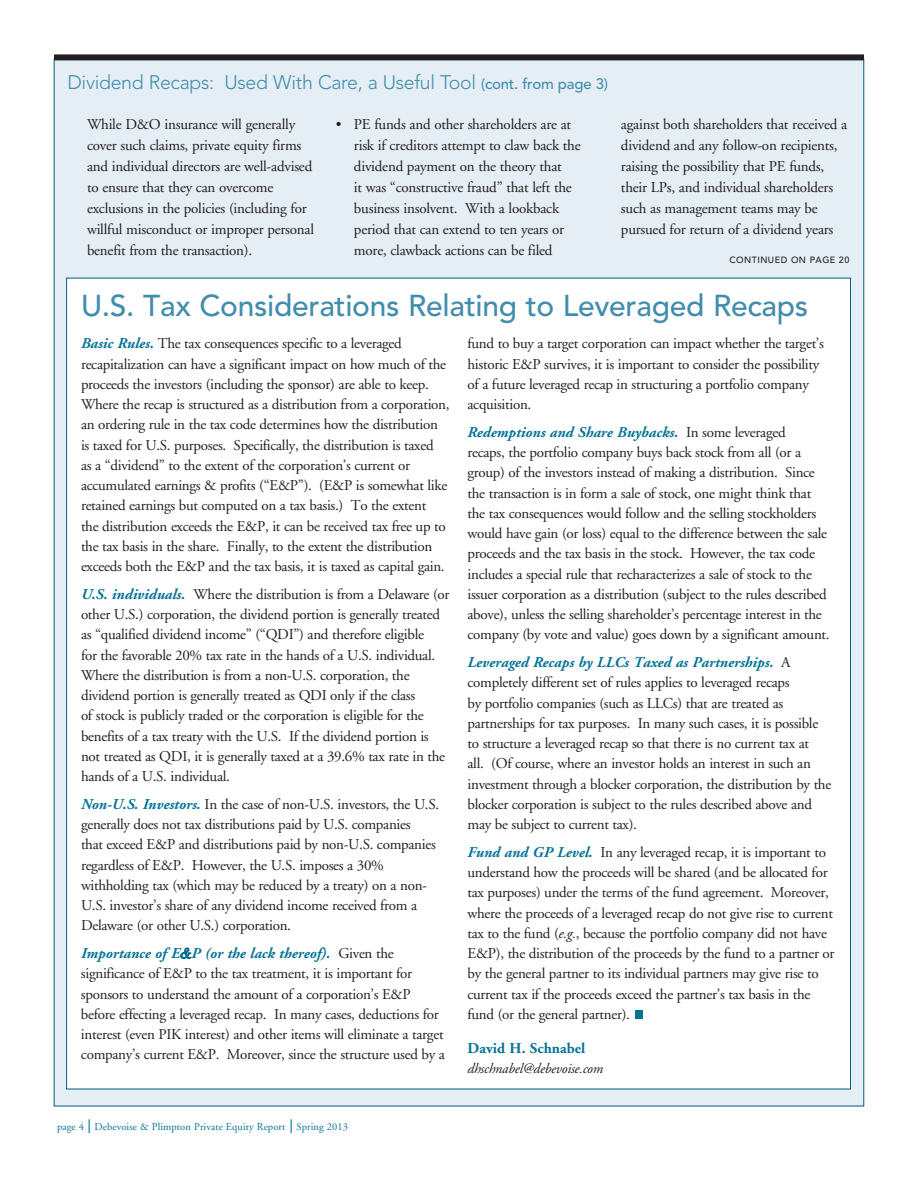
<style>
.page{position:relative;width:918px;height:1188px;background:#fff}
.page>*{position:absolute;margin:0;border:0;box-sizing:border-box;transform-origin:0 0}
.t1{font:500 30px "Avenir";letter-spacing:-.01em;color:#428dad}
.t2{font:300 19.5px "Avenir";letter-spacing:-.015em;color:#428dad}
.t3{font:15px/20.2px "Adobe Garamond";letter-spacing:-.02em;color:#231f20}
.t4{font:700 15px "Adobe Garamond";color:#057396}
.t5{font:italic 14.25px "Adobe Garamond";letter-spacing:-.015em;color:#231f20}
.t6{font:10.5px "Adobe Garamond";letter-spacing:.01em;color:#057396}
.t7{font:500 9px "Avenir";letter-spacing:.05em;color:#231f20}
.s1{font-weight:500;font-size:15px}
.s2{font-weight:700;font-style:italic;color:#057396}
.s3{font-family:"Times New Roman";font-style:italic;color:#057396}
.s4{font-style:italic}
.s5{font-family:"Avenir";font-weight:300;font-size:18px}
</style>
<div class="page">
<div style="left:54px;top:59px;width:810px;height:1047px;background:#e4eef4"></div>
<div style="left:66px;top:278px;width:785px;height:811px;background:#fff;border:1px solid #005e82"></div>
<div style="left:54px;top:54px;width:810px;height:6px;background:#231f20"></div>
<svg style="left:180px;top:948px;width:12px;height:11px"></svg>
<div style="left:635px;top:1011px;width:8px;height:8px;background:#057396"></div>
<h2 class="t2" style="left:67px;top:71px;width:542px">Dividend Recaps: Used With Care, a Useful Tool <span class="s1">(cont. from page 3)</span></h2>
<p class="t3" style="left:87px;top:114px;width:229px;line-height:21px">While D&amp;O insurance will generally cover such claims, private equity firms and individual directors are well-advised to ensure that they can overcome exclusions in the policies (including for willful misconduct or improper personal benefit from the transaction).</p>
<p class="t3" style="left:354px;top:114px;width:228px;line-height:21px;text-indent:-18px">• PE funds and other shareholders are at risk if creditors attempt to claw back the dividend payment on the theory that<br>it was “constructive fraud” that left the business insolvent. With a lookback period that can extend to ten years or more, clawback actions can be filed</p>
<p class="t3" style="left:621px;top:114px;width:228px;line-height:21px">against both shareholders that received a dividend and any follow-on recipients, raising the possibility that PE funds, their LPs, and individual shareholders such as management teams may be pursued for return of a dividend years</p>
<p class="t7" style="left:729px;top:254px;width:121px">CONTINUED ON PAGE 20</p>
<h1 class="t1" style="left:81px;top:289px;width:729px">U.S. Tax Considerations Relating to Leveraged Recaps</h1>
<p class="t3" style="left:81px;top:334px;width:370px"><span class="s2">Basic Rules.</span> The tax consequences specific to a leveraged recapitalization can have a significant impact on how much of the proceeds the investors (including the sponsor) are able to keep.<br>Where the recap is structured as a distribution from a corporation, an ordering rule in the tax code determines how the distribution is taxed for U.S. purposes. Specifically, the distribution is taxed<br>as a “dividend” to the extent of the corporation’s current or accumulated earnings &amp; profits (“E&amp;P”). (E&amp;P is somewhat like retained earnings but computed on a tax basis.) To the extent<br>the distribution exceeds the E&amp;P, it can be received tax free up to the tax basis in the share. Finally, to the extent the distribution exceeds both the E&amp;P and the tax basis, it is taxed as capital gain.</p>
<p class="t3" style="left:81px;top:584px;width:370px"><span class="s2">U.S. individuals.</span> Where the distribution is from a Delaware (or other U.S.) corporation, the dividend portion is generally treated as “qualified dividend income” (“QDI”) and therefore eligible<br>for the favorable 20% tax rate in the hands of a U.S. individual.<br>Where the distribution is from a non-U.S. corporation, the dividend portion is generally treated as QDI only if the class<br>of stock is publicly traded or the corporation is eligible for the benefits of a tax treaty with the U.S. If the dividend portion is not treated as QDI, it is generally taxed at a 39.6% tax rate in the hands of a U.S. individual.</p>
<p class="t3" style="left:81px;top:794px;width:360px"><span class="s2">Non-U.S. Investors.</span> In the case of non-U.S. investors, the U.S. generally does not tax distributions paid by U.S. companies<br>that exceed E&amp;P and distributions paid by non-U.S. companies regardless of E&amp;P. However, the U.S. imposes a 30% withholding tax (which may be reduced by a treaty) on a non-U.S. investor’s share of any dividend income received from a Delaware (or other U.S.) corporation.</p>
<p class="t3" style="left:81px;top:944px;width:365px"><span class="s2">Importance of E</span><span class="s3">&amp;</span><span class="s2">P (or the lack thereof).</span> Given the significance of E&amp;P to the tax treatment, it is important for sponsors to understand the amount of a corporation’s E&amp;P before effecting a leveraged recap. In many cases, deductions for interest (even PIK interest) and other items will eliminate a target company’s current E&amp;P. Moreover, since the structure used by a</p>
<p class="t3" style="left:468px;top:334px;width:358px">fund to buy a target corporation can impact whether the target’s historic E&amp;P survives, it is important to consider the possibility of a future leveraged recap in structuring a portfolio company acquisition.</p>
<p class="t3" style="left:468px;top:422px;width:364px"><span class="s2">Redemptions and Share Buybacks.</span> In some leveraged<br>recaps, the portfolio company buys back stock from all (or a group) of the investors instead of making a distribution. Since the transaction is in form a sale of stock, one might think that the tax consequences would follow and the selling stockholders would have gain (or loss) equal to the difference between the sale proceeds and the tax basis in the stock. However, the tax code includes a special rule that recharacterizes a sale of stock to the issuer corporation as a distribution (subject to the rules described above), unless the selling shareholder’s percentage interest in the company (by vote and value) goes down by a significant amount.</p>
<p class="t3" style="left:468px;top:653px;width:365px"><span class="s2">Leveraged Recaps by LLCs Taxed as Partnerships.</span> A completely different set of rules applies to leveraged recaps<br>by portfolio companies (such as LLCs) that are treated as partnerships for tax purposes. In many such cases, it is possible to structure a leveraged recap so that there is no current tax at<br>all. (Of course, where an investor holds an interest in such an investment through a blocker corporation, the distribution by the blocker corporation is subject to the rules described above and may be subject to current tax).</p>
<p class="t3" style="left:468px;top:842px;width:368px"><span class="s2">Fund and GP Level.</span> In any leveraged recap, it is important to understand how the proceeds will be shared (and be allocated for tax purposes) under the terms of the fund agreement. Moreover, where the proceeds of a leveraged recap do not give rise to current tax to the fund (<span class="s4">e.g.</span>, because the portfolio company did not have E&amp;P), the distribution of the proceeds by the fund to a partner or by the general partner to its individual partners may give rise to current tax if the proceeds exceed the partner’s tax basis in the fund (or the general partner).</p>
<p class="t4" style="left:468px;top:1041px;width:119px">David H. Schnabel</p>
<p class="t5" style="left:468px;top:1061px;width:137px">dhschnabel@debevoise.com</p>
<p class="t6" style="left:57px;top:1121px;width:293px">page 4 <span class="s5">l</span> Debevoise &amp; Plimpton Private Equity Report <span class="s5">l</span> Spring 2013</p>
</div>
